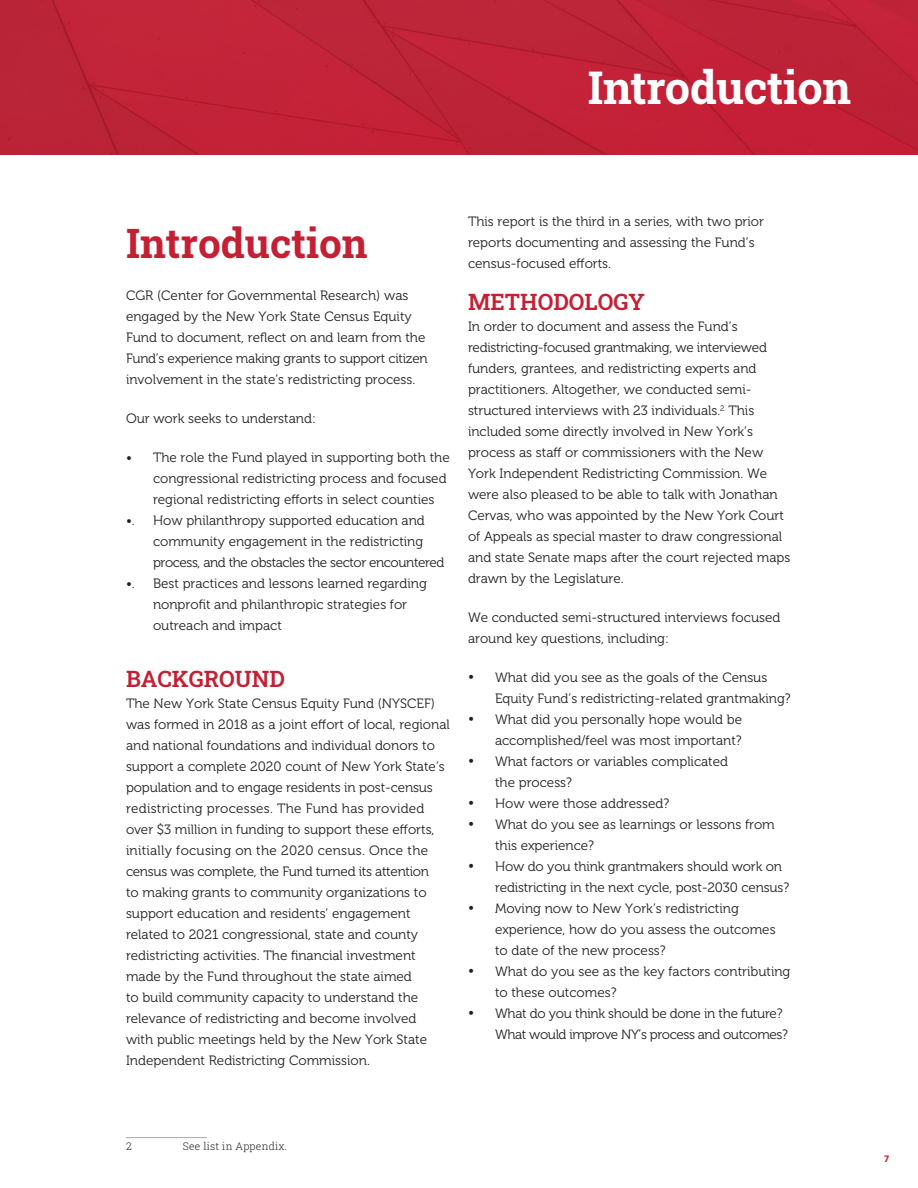
<style>
.page{position:relative;width:918px;height:1188px;background:#fff}
.page>*{position:absolute;margin:0;border:0;box-sizing:border-box;transform-origin:0 0}
.t1{font:45px "Roboto Slab";letter-spacing:-.01em;color:#fff}
.Heading_1{font:40.5px "Roboto Slab";color:#c41f33}
.Heading_2{font:600 22.5px "Roboto Slab";color:#c41f33}
.Body_Text{font:13.5px/21px "Museo 300";color:#231f20}
.List_Bullet{font:13.5px/21px "Museo 300";color:#231f20}
.List_Bullet-2{font:13.5px/21px "Museo 300";letter-spacing:-.03em;color:#231f20}
.t2{font:300 10.5px "Roboto Slab";letter-spacing:.02em;color:#231f20}
.t3{font:900 9px "Roboto";color:#c41f33}
</style>
<div class="page">
<hr style="left:126px;top:1137px;width:81px;height:1px;background:#a8a9ad">
<div style="left:0;top:0;width:918px;height:154px;background:#c22338"></div>
<p class="t1" style="left:588px;top:56px;width:265px">Introduction</p>
<p class="Heading_1" style="left:126px;top:216px;width:243px">Introduction</p>
<p class="Body_Text" style="left:126px;top:286px;width:303px">CGR (Center for Governmental Research) was engaged by the New York State Census Equity Fund to document, reflect on and learn from the Fund’s experience making grants to support citizen involvement in the state’s redistricting process.</p>
<p class="Body_Text" style="left:126px;top:409px;width:191px">Our work seeks to understand:</p>
<p class="List_Bullet" style="left:153px;top:448px;width:298px;text-indent:-27px">• The role the Fund played in supporting both the congressional redistricting process and focused regional redistricting efforts in select counties</p>
<p class="List_Bullet" style="left:126px;top:511px;width:10px">•.</p>
<p class="List_Bullet" style="left:153px;top:511px;width:293px">How philanthropy supported education and community engagement in the redistricting process, and the obstacles the sector encountered</p>
<p class="List_Bullet" style="left:126px;top:574px;width:10px">•.</p>
<p class="List_Bullet" style="left:153px;top:574px;width:275px">Best practices and lessons learned regarding nonprofit and philanthropic strategies for outreach and impact</p>
<p class="Heading_2" style="left:126px;top:664px;width:160px">BACKGROUND</p>
<p class="Body_Text" style="left:126px;top:694px;width:325px">The New York State Census Equity Fund (NYSCEF) was formed in 2018 as a joint effort of local, regional and national foundations and individual donors to support a complete 2020 count of New York State’s population and to engage residents in post-census redistricting processes. The Fund has provided over $3 million in funding to support these efforts, initially focusing on the 2020 census. Once the census was complete, the Fund turned its attention<br>to making grants to community organizations to support education and residents’ engagement related to 2021 congressional, state and county redistricting activities. The financial investment made by the Fund throughout the state aimed<br>to build community capacity to understand the relevance of redistricting and become involved<br>with public meetings held by the New York State Independent Redistricting Commission.</p>
<p class="Body_Text" style="left:468px;top:211px;width:298px">This report is the third in a series, with two prior reports documenting and assessing the Fund’s census-focused efforts.</p>
<p class="Heading_2" style="left:468px;top:287px;width:178px">METHODOLOGY</p>
<p class="Body_Text" style="left:468px;top:316px;width:324px">In order to document and assess the Fund’s redistricting-focused grantmaking, we interviewed funders, grantees, and redistricting experts and practitioners. Altogether, we conducted semi&shy;structured interviews with 23 individuals.<sup>2</sup> This included some directly involved in New York’s process as staff or commissioners with the New York Independent Redistricting Commission. We were also pleased to be able to talk with Jonathan Cervas, who was appointed by the New York Court of Appeals as special master to draw congressional and state Senate maps after the court rejected maps drawn by the Legislature.</p>
<p class="Body_Text" style="left:468px;top:607px;width:314px">We conducted semi-structured interviews focused around key questions, including:</p>
<p class="List_Bullet" style="left:495px;top:667px;width:297px;text-indent:-27px">• What did you see as the goals of the Census<br>Equity Fund’s redistricting-related grantmaking?</p>
<p class="List_Bullet" style="left:468px;top:709px;width:276px;text-align:right">• What did you personally hope would be accomplished/feel was most important?</p>
<p class="List_Bullet" style="left:495px;top:751px;width:235px;text-indent:-27px">• What factors or variables complicated the process?</p>
<p class="List_Bullet" style="left:468px;top:793px;width:203px">• How were those addressed?</p>
<p class="List_Bullet" style="left:495px;top:814px;width:281px;text-indent:-27px">• What do you see as learnings or lessons from this experience?</p>
<p class="List_Bullet" style="left:495px;top:856px;width:296px;text-indent:-27px">• How do you think grantmakers should work on redistricting in the next cycle, post-2030 census?</p>
<p class="List_Bullet" style="left:495px;top:898px;width:282px;text-indent:-27px">• Moving now to New York’s redistricting experience, how do you assess the outcomes to date of the new process?</p>
<p class="List_Bullet" style="left:495px;top:961px;width:297px;text-indent:-27px">• What do you see as the key factors contributing to these outcomes?</p>
<p class="List_Bullet-2" style="left:495px;top:1003px;width:294px;text-indent:-27px">• What do you think should be done in the future?<br>What would improve NY’s process and outcomes?</p>
<p class="t2" style="left:126px;top:1139px;width:7px">2</p>
<p class="t2" style="left:183px;top:1139px;width:106px">See list in Appendix.</p>
<p class="t3" style="left:884px;top:1152px;width:7px">7</p>
</div>
